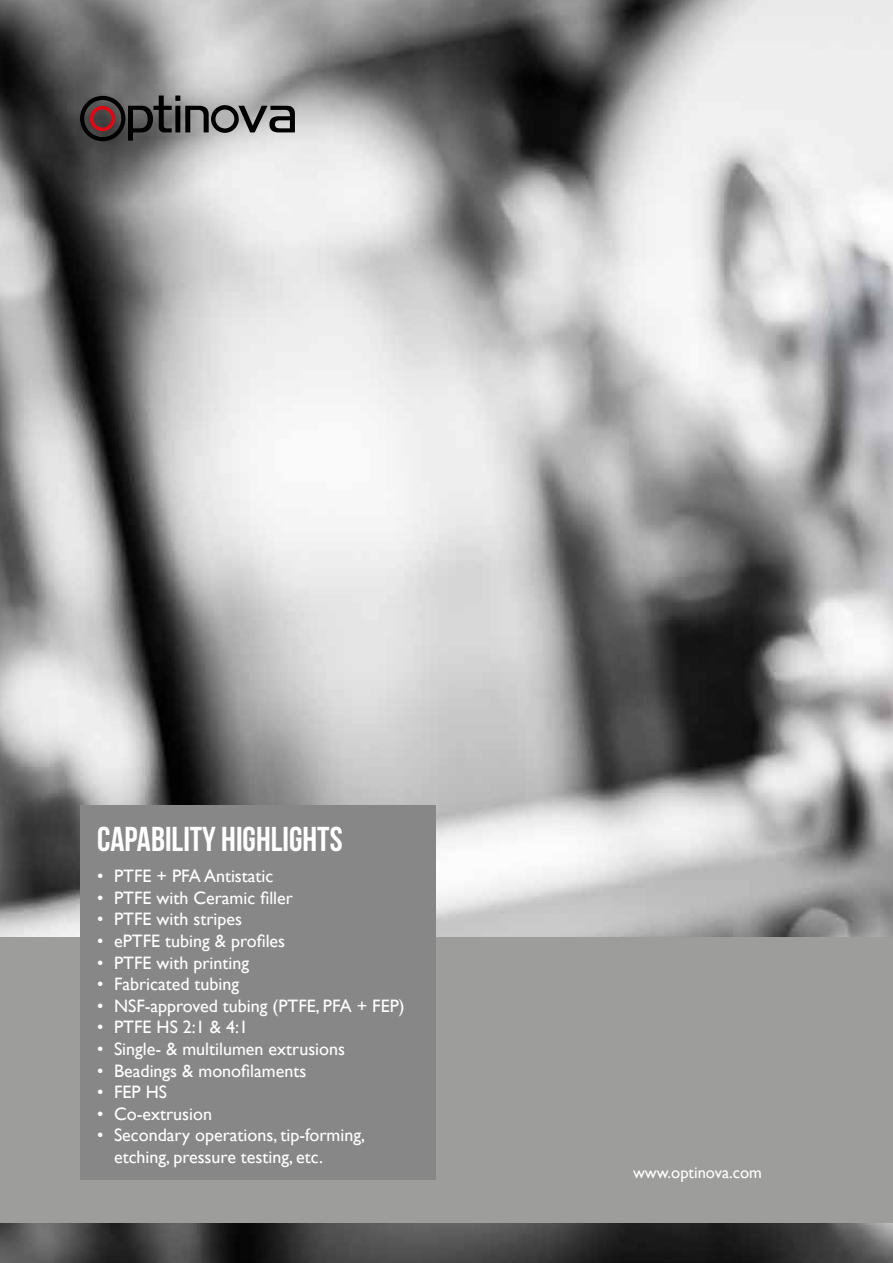
<style>
.page{position:relative;width:893px;height:1263px;background:#fff}
.page>*{position:absolute;margin:0;border:0;box-sizing:border-box;transform-origin:0 0}
.t1{font:34.5px "Bebas Neue";color:#fff}
.t2{font:18px/21.6px "Gill Sans";color:#fff}
.t3{font:16.5px "Gill Sans";color:#fff}
</style>
<div class="page">
<img style="left:0;top:0;width:893px;height:1263px">
<div style="left:0;top:937px;width:893px;height:285px;background:#9d9d9c"></div>
<div style="left:80px;top:805px;width:356px;height:375px;background:#878787"></div>
<svg style="left:80px;top:96px;width:215px;height:45px;background:#6c6667"></svg>
<h1 class="t1" style="left:97px;top:819px;width:247px">CAPABILITY HIGHLIGHTS</h1>
<p class="t2" style="left:97px;top:865px;width:178px">• PTFE + PFA Antistatic</p>
<p class="t2" style="left:97px;top:887px;width:197px">• PTFE with Ceramic filler</p>
<p class="t2" style="left:97px;top:908px;width:146px">• PTFE with stripes</p>
<p class="t2" style="left:97px;top:930px;width:190px">• ePTFE tubing &amp; profiles</p>
<p class="t2" style="left:97px;top:951px;width:154px">• PTFE with printing</p>
<p class="t2" style="left:97px;top:973px;width:144px">• Fabricated tubing</p>
<p class="t2" style="left:97px;top:995px;width:309px">• NSF-approved tubing (PTFE, PFA + FEP)</p>
<p class="t2" style="left:97px;top:1016px;width:153px">• PTFE HS 2:1 &amp; 4:1</p>
<p class="t2" style="left:97px;top:1038px;width:250px">• Single- &amp; multilumen extrusions</p>
<p class="t2" style="left:97px;top:1059px;width:211px">• Beadings &amp; monofilaments</p>
<p class="t2" style="left:97px;top:1081px;width:72px">• FEP HS</p>
<p class="t2" style="left:97px;top:1103px;width:117px">• Co-extrusion</p>
<p class="t2" style="left:114px;top:1124px;width:252px;text-indent:-17px">• Secondary operations, tip-forming, etching, pressure testing, etc.</p>
<p class="t3" style="left:633px;top:1163px;width:130px">www.optinova.com</p>
</div>
